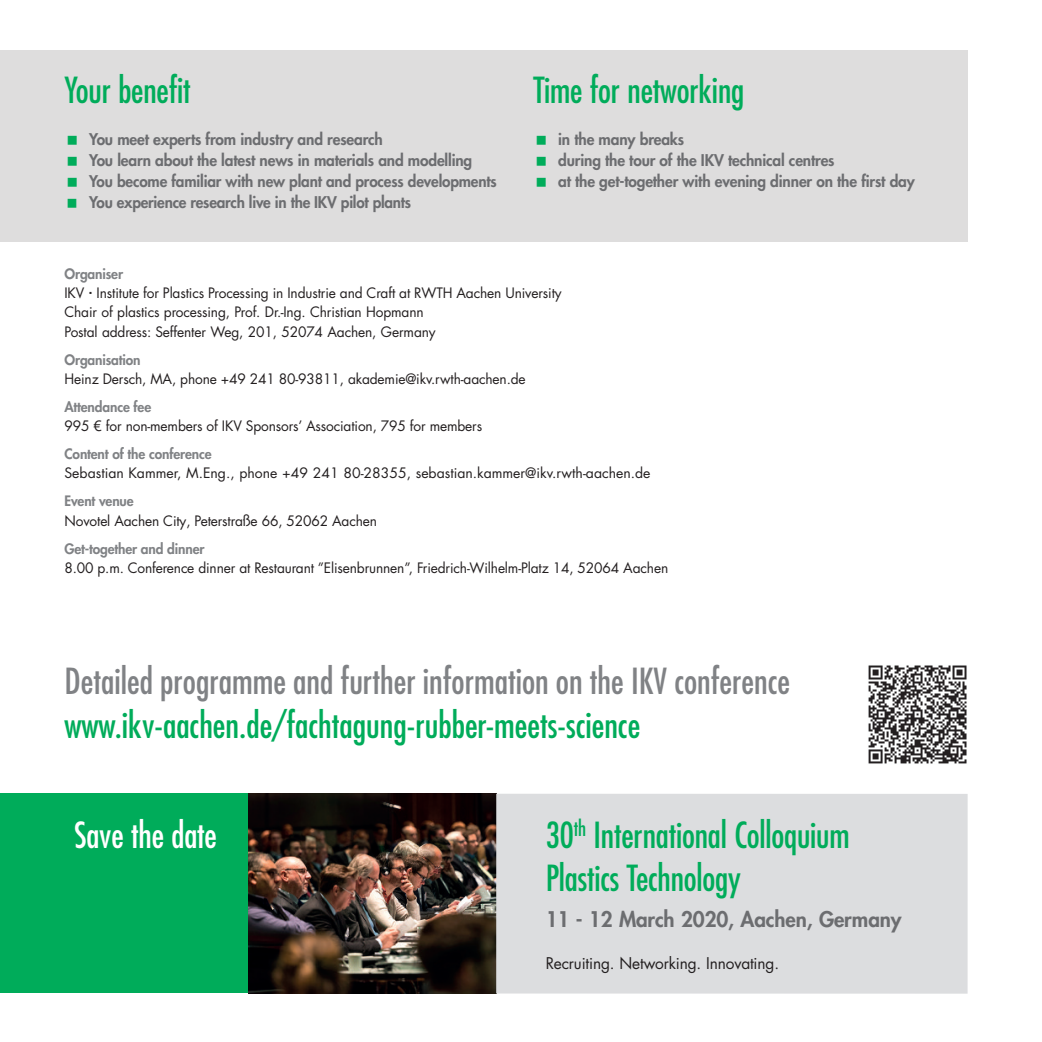
<style>
.page{position:relative;width:1042px;height:1042px;background:#fff}
.page>*{position:absolute;margin:0;border:0;box-sizing:border-box;transform-origin:0 0}
.t1{font:condensed 35px/43.8px "Futura";letter-spacing:-.005em;color:#00ac5a}
.t2{font:condensed 35px "Futura";color:#808285}
.t3{font:condensed 35px "Futura";letter-spacing:-.005em;color:#fff}
.t4{font:800 21px "Futura";letter-spacing:-.005em;color:#6c6d70}
.t5{font:800 15.75px/21px "Futura";letter-spacing:-.01em;color:#6c6d70}
.t6{font:15.75px "Futura Com";letter-spacing:-.01em;color:#231f20}
.t7{font:14px/19.2px "Futura Com";letter-spacing:-.01em;color:#231f20}
.t8{font:800 14px "Futura";letter-spacing:-.01em;color:#808285}
</style>
<div class="page">
<div style="left:0;top:793px;width:248px;height:200px;background:#00ac5a"></div>
<img style="left:248px;top:793px;width:248px;height:200px">
<div style="left:496px;top:794px;width:471px;height:199px;background:#dcdddf"></div>
<div style="left:0;top:50px;width:967px;height:192px;background:#dedddd"></div>
<svg style="left:868px;top:665px;width:99px;height:99px"></svg>
<svg style="left:868px;top:665px;width:98px;height:98px;background:#8a8889"></svg>
<h1 class="t1" style="left:64px;top:71px;width:128px">Your benefit</h1>
<p class="t5" style="left:89px;top:130px;width:409px">You meet experts from industry and research<br>You learn about the latest news in materials and modelling You become familiar with new plant and process developments You experience research live in the IKV pilot plants</p>
<h1 class="t1" style="left:533px;top:71px;width:212px">Time for networking</h1>
<p class="t5" style="left:558px;top:130px;width:358px">in the many breaks<br>during the tour of the IKV technical centres<br>at the get-together with evening dinner on the first day</p>
<p class="t8" style="left:64px;top:267px;width:60px">Organiser</p>
<p class="t7" style="left:64px;top:283px;width:499px">IKV Institute for Plastics Processing in Industrie and Craft at RWTH Aachen University<br>Chair of plastics processing, Prof. Dr.-Ing. Christian Hopmann<br>Postal address: Seffenter Weg, 201, 52074 Aachen, Germany</p>
<p class="t8" style="left:64px;top:353px;width:78px">Organisation</p>
<p class="t7" style="left:64px;top:369px;width:463px">Heinz Dersch, MA, phone +49 241 80-93811, akademie@ikv.rwth-aachen.de</p>
<p class="t8" style="left:64px;top:400px;width:88px">Attendance fee</p>
<p class="t7" style="left:64px;top:416px;width:419px">995 € for non-members of IKV Sponsors’ Association, 795 for members</p>
<p class="t8" style="left:64px;top:447px;width:148px">Content of the conference</p>
<p class="t7" style="left:64px;top:463px;width:587px">Sebastian Kammer, M.Eng., phone +49 241 80-28355, sebastian.kammer@ikv.rwth-aachen.de</p>
<p class="t8" style="left:64px;top:494px;width:71px">Event venue</p>
<p class="t7" style="left:64px;top:511px;width:314px">Novotel Aachen City, Peterstraße 66, 52062 Aachen</p>
<p class="t8" style="left:64px;top:542px;width:142px">Get-together and dinner</p>
<p class="t7" style="left:64px;top:558px;width:605px">8.00 p.m. Conference dinner at Restaurant ”Elisenbrunnen”, Friedrich-Wilhelm-Platz 14, 52064 Aachen</p>
<h1 class="t2" style="left:64px;top:665px;width:727px">Detailed programme and further information on the IKV conference</h1>
<h1 class="t1" style="left:64px;top:705px;width:577px">www.ikv-aachen.de/fachtagung-rubber-meets-science</h1>
<h1 class="t3" style="left:74px;top:818px;width:144px">Save the date</h1>
<h1 class="t1" style="left:546px;top:815px;width:305px">30<sup>th</sup> International Colloquium<br>Plastics Technology</h1>
<h2 class="t4" style="left:546px;top:908px;width:357px">11 - 12 March 2020, Aachen, Germany</h2>
<p class="t6" style="left:546px;top:952px;width:235px">Recruiting. Networking. Innovating.</p>
</div>
